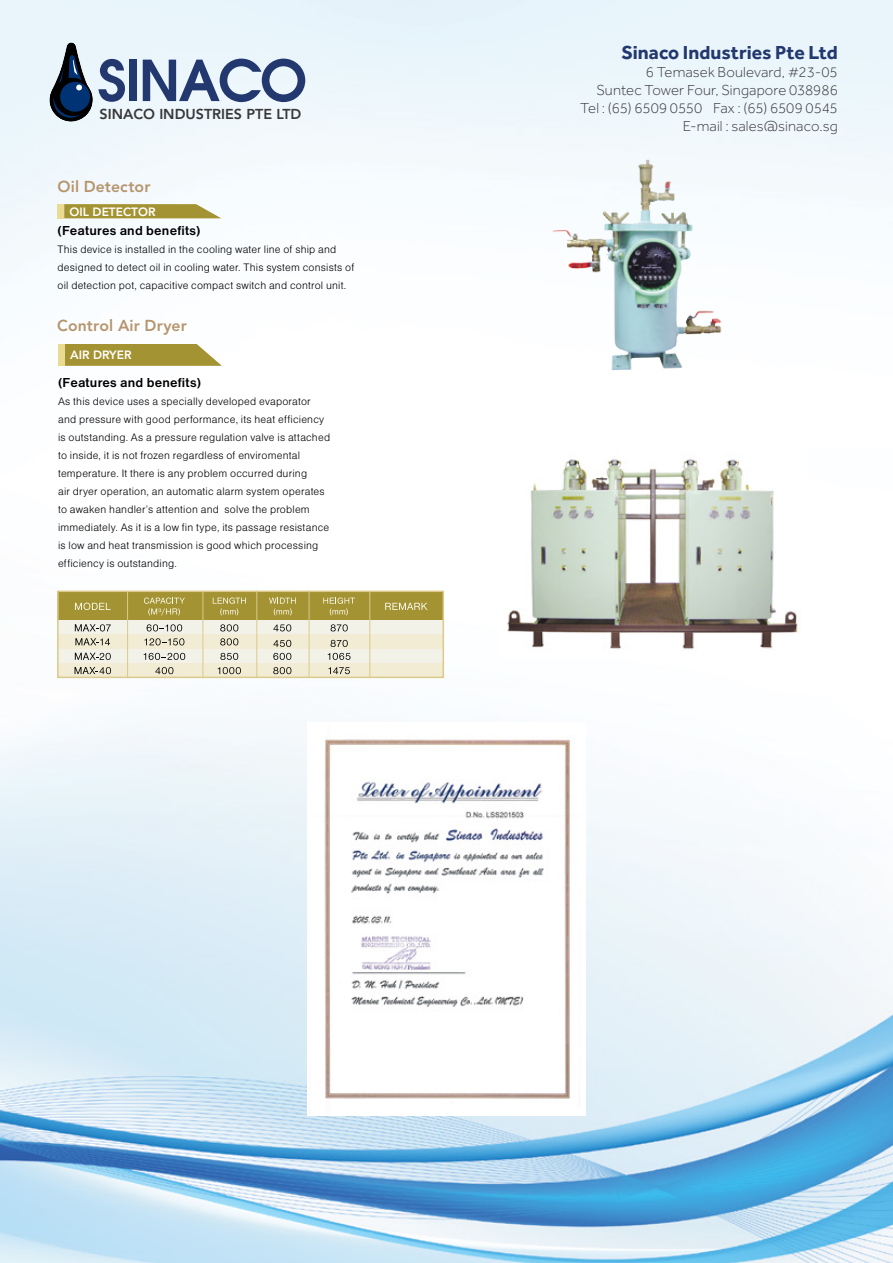
<style>
.page{position:relative;width:893px;height:1263px;background:#fff}
.page>*{position:absolute;margin:0;border:0;box-sizing:border-box;transform-origin:0 0}
.t1{font:700 19.5px "Effra";color:#22386f}
.t2{font:800 15.75px "Avenir LT Std";letter-spacing:.01em;color:#b5956c}
.t3{font:300 15px/18px "Effra";letter-spacing:.005em;color:#383839;text-align:right}
.t4{font:800 14.25px "Avenir LT Std";color:#383839}
.t5{font:700 13.5px "Nimbus Sans D";letter-spacing:.015em;color:#000}
.t6{font:800 12px "Avenir LT Std";color:#fff}
.t7{font:300 11.25px/18px "Nimbus Sans D";letter-spacing:.015em;color:#000}
</style>
<div class="page">
<img style="left:0;top:0;width:893px;height:1263px">
<svg style="left:143px;top:59px;width:162px;height:43px"></svg>
<div style="left:129px;top:60px;width:7px;height:41px;background:#22386f"></div>
<svg style="left:49px;top:43px;width:77px;height:79px"></svg>
<img style="left:540px;top:152px;width:212px;height:245px">
<img style="left:499px;top:427px;width:309px;height:231px">
<svg style="left:65px;top:344px;width:157px;height:22px"></svg>
<div style="left:58px;top:344px;width:7px;height:22px;background:#eadb92"></div>
<svg style="left:64px;top:204px;width:157px;height:14px"></svg>
<div style="left:58px;top:204px;width:6px;height:14px;background:#eadb92"></div>
<img style="left:308px;top:722px;width:277px;height:393px">
<div style="left:57px;top:620px;width:387px;height:14px;background:#f2f2e8"></div>
<div style="left:57px;top:634px;width:387px;height:15px;background:#f1ecd3"></div>
<div style="left:57px;top:649px;width:387px;height:14px;background:#f2f2e8"></div>
<div style="left:57px;top:663px;width:387px;height:15px;background:#f1ecd3"></div>
<div style="left:57px;top:591px;width:387px;height:29px;background:#a39332"></div>
<hr style="left:127px;top:591px;width:1px;height:87px;background:#dbca8b">
<hr style="left:203px;top:591px;width:1px;height:87px;background:#dbca8b">
<hr style="left:257px;top:590px;width:1px;height:88px;background:#dbca8b">
<hr style="left:309px;top:590px;width:1px;height:88px;background:#dbca8b">
<hr style="left:370px;top:591px;width:1px;height:87px;background:#dbca8b">
<svg style="left:75px;top:603px;width:36px;height:7px"></svg>
<svg style="left:147px;top:624px;width:35px;height:7px"></svg>
<svg style="left:144px;top:638px;width:40px;height:7px"></svg>
<svg style="left:144px;top:653px;width:41px;height:7px"></svg>
<svg style="left:155px;top:667px;width:18px;height:7px"></svg>
<svg style="left:273px;top:624px;width:18px;height:7px"></svg>
<svg style="left:273px;top:640px;width:18px;height:7px"></svg>
<svg style="left:273px;top:653px;width:18px;height:7px"></svg>
<svg style="left:220px;top:624px;width:18px;height:7px"></svg>
<svg style="left:273px;top:667px;width:18px;height:7px"></svg>
<svg style="left:330px;top:624px;width:18px;height:7px"></svg>
<svg style="left:330px;top:640px;width:18px;height:7px"></svg>
<svg style="left:328px;top:653px;width:22px;height:7px"></svg>
<svg style="left:328px;top:667px;width:22px;height:7px"></svg>
<svg style="left:220px;top:638px;width:18px;height:7px"></svg>
<svg style="left:220px;top:653px;width:18px;height:7px"></svg>
<svg style="left:218px;top:667px;width:23px;height:7px"></svg>
<svg style="left:75px;top:638px;width:35px;height:7px"></svg>
<svg style="left:75px;top:624px;width:36px;height:7px"></svg>
<svg style="left:75px;top:653px;width:36px;height:7px"></svg>
<svg style="left:75px;top:667px;width:36px;height:7px"></svg>
<svg style="left:385px;top:603px;width:42px;height:7px"></svg>
<svg style="left:144px;top:597px;width:41px;height:18px"></svg>
<svg style="left:213px;top:597px;width:33px;height:18px"></svg>
<svg style="left:269px;top:598px;width:27px;height:17px"></svg>
<svg style="left:323px;top:597px;width:32px;height:18px"></svg>
<div style="left:57px;top:590px;width:387px;height:88px;border:2px solid #dbca8b"></div>
<p class="t4" style="left:100px;top:105px;width:203px">SINACO INDUSTRIES PTE LTD</p>
<h2 class="t2" style="left:58px;top:177px;width:94px">Oil Detector</h2>
<p class="t6" style="left:70px;top:204px;width:88px">OIL DETECTOR</p>
<p class="t5" style="left:58px;top:223px;width:144px">(Features and benefits)</p>
<p class="t7" style="left:58px;top:240px;width:298px">This device is installed in the cooling water line of ship and designed to detect oil in cooling water. This system consists of oil detection pot, capacitive compact switch and control unit.</p>
<h2 class="t2" style="left:57px;top:316px;width:131px">Control Air Dryer</h2>
<p class="t6" style="left:70px;top:348px;width:63px">AIR DRYER</p>
<p class="t5" style="left:58px;top:374px;width:144px">(Features and benefits)</p>
<p class="t7" style="left:58px;top:392px;width:274px">As this device uses a specially developed evaporator and pressure with good performance, its heat efficiency is outstanding. As a pressure regulation valve is attached to inside, it is not frozen regardless of enviromental temperature. It there is any problem occurred during<br>air dryer operation, an automatic alarm system operates to awaken handler’s attention and solve the problem immediately. As it is a low fin type, its passage resistance is low and heat transmission is good which processing efficiency is outstanding.</p>
<h1 class="t1" style="left:621px;top:40px;width:218px">Sinaco Industries Pte Ltd</h1>
<h3 class="t3" style="left:580px;top:63px;width:259px">6 Temasek Boulevard, #23-05<br>Suntec Tower Four, Singapore 038986<br>Tel : (65) 6509 0550 Fax : (65) 6509 0545<br>E-mail : sales@sinaco.sg</h3>
</div>
